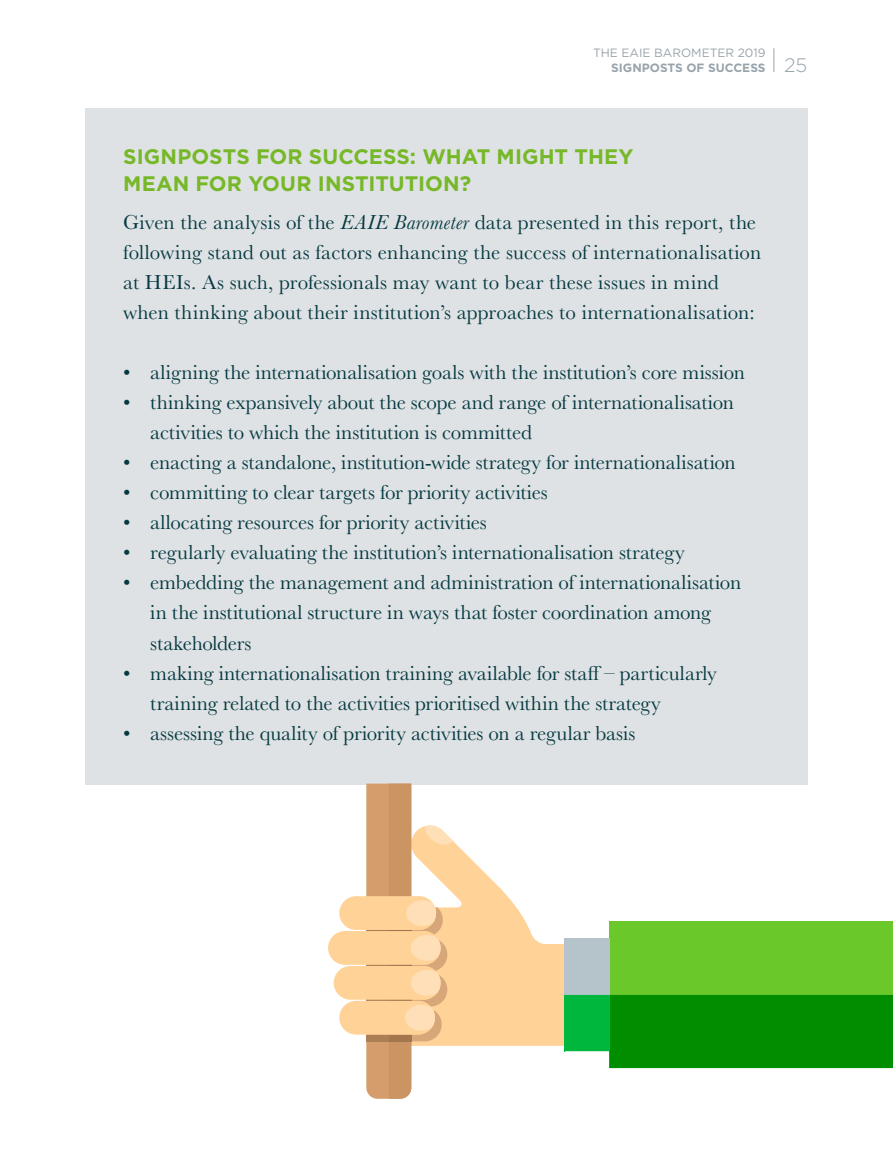
<style>
.page{position:relative;width:893px;height:1170px;background:#fff}
.page>*{position:absolute;margin:0;border:0;box-sizing:border-box;transform-origin:0 0}
.t1{font:21px/30px "Baskerville";color:#053a42}
.t2{font:700 21px/27px "Gotham";color:#76b828}
.t3{font:300 19.5px "Gotham";color:#97a4ab}
.t4{font:12px "Gotham";color:#97a4ab}
.t5{font:700 12px "Gotham";color:#97a4ab}
.s1{font-style:italic}
</style>
<div class="page">
<svg style="left:453px;top:841px;width:111px;height:204px;fill:#ffd297"></svg>
<div style="left:85px;top:108px;width:723px;height:677px;background:#dfe2e4"></div>
<div style="left:609px;top:921px;width:284px;height:146px;background:#6ac82b"></div>
<div style="left:564px;top:938px;width:45px;height:113px;background:#b5c3ca"></div>
<svg style="left:564px;top:994px;width:329px;height:73px;background:#09960f"></svg>
<svg style="left:328px;top:783px;width:125px;height:315px"></svg>
<svg style="left:773px;top:48px;width:1px;height:24px"></svg>
<p class="t4" style="left:593px;top:45px;width:174px">THE EAIE BAROMETER 2019</p>
<p class="t5" style="left:611px;top:60px;width:156px">SIGNPOSTS OF SUCCESS</p>
<p class="t3" style="left:784px;top:53px;width:25px">25</p>
<p class="t2" style="left:123px;top:142px;width:512px">SIGNPOSTS FOR SUCCESS: WHAT MIGHT THEY<br>MEAN FOR YOUR INSTITUTION?</p>
<p class="t1" style="left:123px;top:208px;width:639px">Given the analysis of the <span class="s1">EAIE Barometer</span> data presented in this report, the following stand out as factors enhancing the success of internationalisation at HEIs. As such, professionals may want to bear these issues in mind when thinking about their institution’s approaches to internationalisation:</p>
<p class="t1" style="left:123px;top:358px;width:623px">• aligning the internationalisation goals with the institution’s core mission</p>
<p class="t1" style="left:150px;top:388px;width:585px;text-indent:-27px">• thinking expansively about the scope and range of internationalisation activities to which the institution is committed</p>
<p class="t1" style="left:123px;top:448px;width:614px">• enacting a standalone, institution-wide strategy for internationalisation</p>
<p class="t1" style="left:123px;top:478px;width:426px">• committing to clear targets for priority activities</p>
<p class="t1" style="left:123px;top:508px;width:365px">• allocating resources for priority activities</p>
<p class="t1" style="left:123px;top:538px;width:563px">• regularly evaluating the institution’s internationalisation strategy</p>
<p class="t1" style="left:150px;top:568px;width:592px;text-indent:-27px">• embedding the management and administration of internationalisation in the institutional structure in ways that foster coordination among stakeholders</p>
<p class="t1" style="left:150px;top:658px;width:568px;text-indent:-27px">• making internationalisation training available for staff – particularly training related to the activities prioritised within the strategy</p>
<p class="t1" style="left:123px;top:718px;width:514px">• assessing the quality of priority activities on a regular basis</p>
</div>
